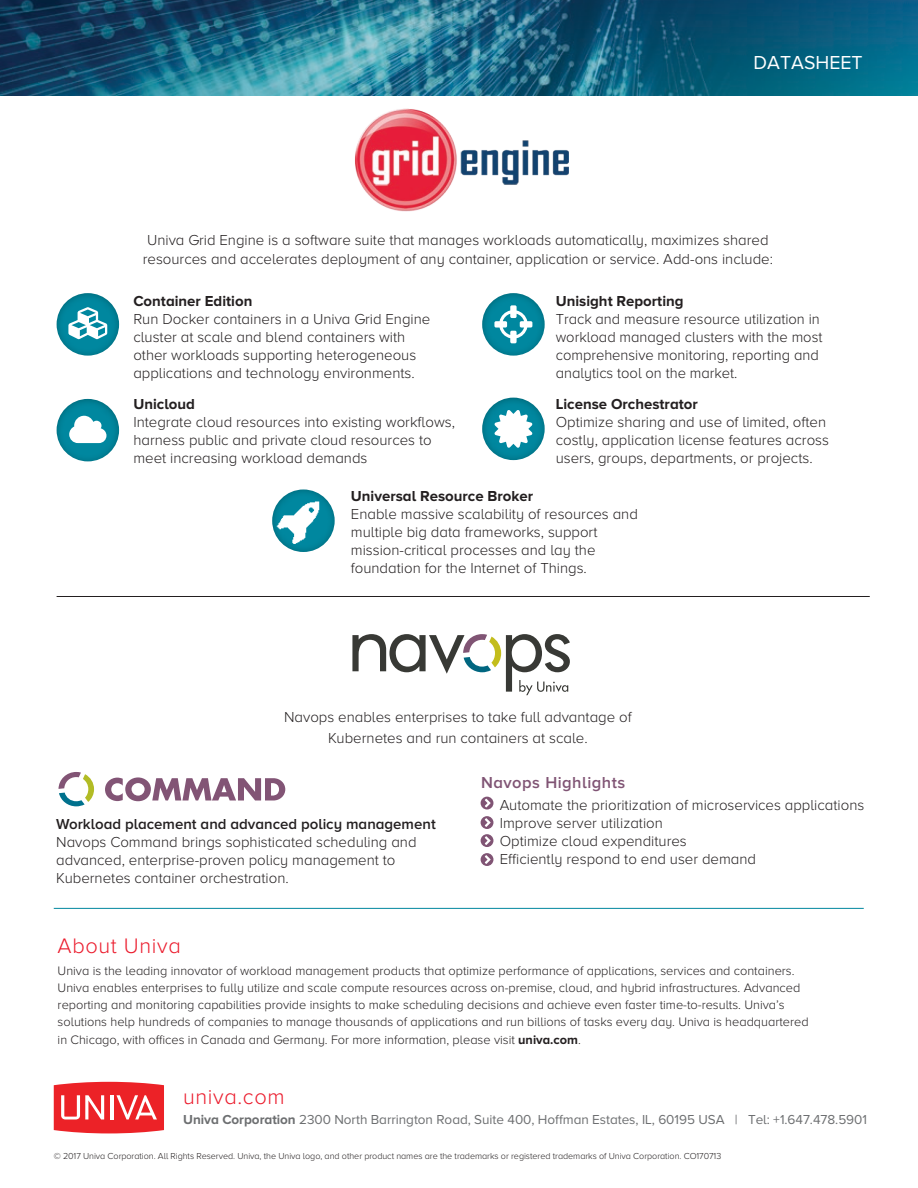
<style>
.page{position:relative;width:918px;height:1188px;background:#fff}
.page>*{position:absolute;margin:0;border:0;box-sizing:border-box;transform-origin:0 0}
.t1{font:300 21.75px "Proxima Nova A";letter-spacing:.03em;color:#eb1c2d}
.t2{font:19.5px "Proxima Nova A";color:#fff}
.t3{font:600 16.5px "Proxima Nova A";letter-spacing:.03em;color:#805474}
.t4{font:300 15px/18px "Proxima Nova A";color:#231f20}
.t5{font:700 15px "Proxima Nova A";color:#231f20}
.t6{font:600 15px "Proxima Nova A";color:#231f20}
.t7{font:13.5px "Proxima Nova A";letter-spacing:-.005em;color:#6d6f71}
.t8{font:300 12.75px/17.2px "Proxima Nova A";color:#231f20}
.t9{font:300 9px "Proxima Nova A";letter-spacing:-.005em;color:#231f20}
.s1{font-weight:700}
</style>
<div class="page">
<img style="left:0;top:0;width:918px;height:96px">
<svg style="left:54px;top:1082px;width:110px;height:51px;background:#ef494d"></svg>
<hr style="left:54px;top:908px;width:810px;height:1px;background:#00879f">
<img style="left:355px;top:108px;width:213px;height:104px">
<img style="left:57px;top:293px;width:62px;height:63px;border-radius:31px">
<svg style="left:68px;top:307px;width:39px;height:32px"></svg>
<img style="left:57px;top:399px;width:62px;height:62px;border-radius:31px">
<svg style="left:69px;top:416px;width:37px;height:27px"></svg>
<img style="left:482px;top:293px;width:63px;height:63px;border-radius:31px">
<svg style="left:494px;top:305px;width:38px;height:38px"></svg>
<img style="left:482px;top:398px;width:63px;height:62px;border-radius:31px">
<svg style="left:494px;top:410px;width:38px;height:38px"></svg>
<img style="left:272px;top:489px;width:63px;height:63px">
<svg style="left:352px;top:634px;width:218px;height:61px"></svg>
<svg style="left:481px;top:853px;width:12px;height:13px"></svg>
<svg style="left:481px;top:797px;width:12px;height:13px"></svg>
<svg style="left:481px;top:816px;width:12px;height:31px"></svg>
<svg style="left:59px;top:772px;width:35px;height:34px"></svg>
<svg style="left:105px;top:777px;width:180px;height:24px"></svg>
<h2 class="t2" style="left:754px;top:52px;width:111px">DATASHEET</h2>
<p class="t4" style="left:143px;top:230px;width:632px;line-height:19.5px">Univa Grid Engine is a software suite that manages workloads automatically, maximizes shared resources and accelerates deployment of any container, application or service. Add-ons include:</p>
<p class="t5" style="left:133px;top:292px;width:121px">Container Edition</p>
<p class="t4" style="left:133px;top:310px;width:299px">Run Docker containers in a Univa Grid Engine cluster at scale and blend containers with other workloads supporting heterogeneous applications and technology environments.</p>
<p class="t5" style="left:133px;top:396px;width:63px">Unicloud</p>
<p class="t4" style="left:133px;top:413px;width:323px">Integrate cloud resources into existing workflows, harness public and private cloud resources to meet increasing workload demands</p>
<p class="t5" style="left:556px;top:292px;width:129px">Unisight Reporting</p>
<p class="t4" style="left:556px;top:310px;width:268px">Track and measure resource utilization in workload managed clusters with the most comprehensive monitoring, reporting and analytics tool on the market.</p>
<p class="t5" style="left:556px;top:396px;width:144px">License Orchestrator</p>
<p class="t4" style="left:556px;top:413px;width:275px">Optimize sharing and use of limited, often costly, application license features across users, groups, departments, or projects.</p>
<p class="t5" style="left:351px;top:487px;width:184px">Universal Resource Broker</p>
<p class="t4" style="left:351px;top:505px;width:289px">Enable massive scalability of resources and multiple big data frameworks, support mission-critical processes and lay the foundation for the Internet of Things.</p>
<p class="t4" style="left:284px;top:706px;width:349px;line-height:21px;text-align:center">Navops enables enterprises to take full advantage of<br>Kubernetes and run containers at scale.</p>
<p class="t6" style="left:56px;top:815px;width:381px">Workload placement and advanced policy management</p>
<p class="t4" style="left:56px;top:833px;width:362px">Navops Command brings sophisticated scheduling and advanced, enterprise-proven policy management to<br>Kubernetes container orchestration.</p>
<p class="t3" style="left:481px;top:773px;width:146px">Navops Highlights</p>
<p class="t4" style="left:500px;top:796px;width:366px">Automate the prioritization of microservices applications Improve server utilization<br>Optimize cloud expenditures<br>Efficiently respond to end user demand</p>
<h1 class="t1" style="left:58px;top:934px;width:125px">About Univa</h1>
<p class="t8" style="left:58px;top:962px;width:753px">Univa is the leading innovator of workload management products that optimize performance of applications, services and containers.<br>Univa enables enterprises to fully utilize and scale compute resources across on-premise, cloud, and hybrid infrastructures. Advanced reporting and monitoring capabilities provide insights to make scheduling decisions and achieve even faster time-to-results. Univa’s solutions help hundreds of companies to manage thousands of applications and run billions of tasks every day. Univa is headquartered in Chicago, with offices in Canada and Germany. For more information, please visit <span class="s1">univa.com</span>.</p>
<h1 class="t1" style="left:183px;top:1085px;width:103px">univa.com</h1>
<p class="t7" style="left:183px;top:1112px;width:685px"><span class="s1">Univa Corporation</span> 2300 North Barrington Road, Suite 400, Hoffman Estates, IL, 60195 USA | Tel: +1.647.478.5901</p>
<p class="t9" style="left:54px;top:1151px;width:669px">© 2017 Univa Corporation. All Rights Reserved. Univa, the Univa logo, and other product names are the trademarks or registered trademarks of Univa Corporation. CO170713</p>
</div>
